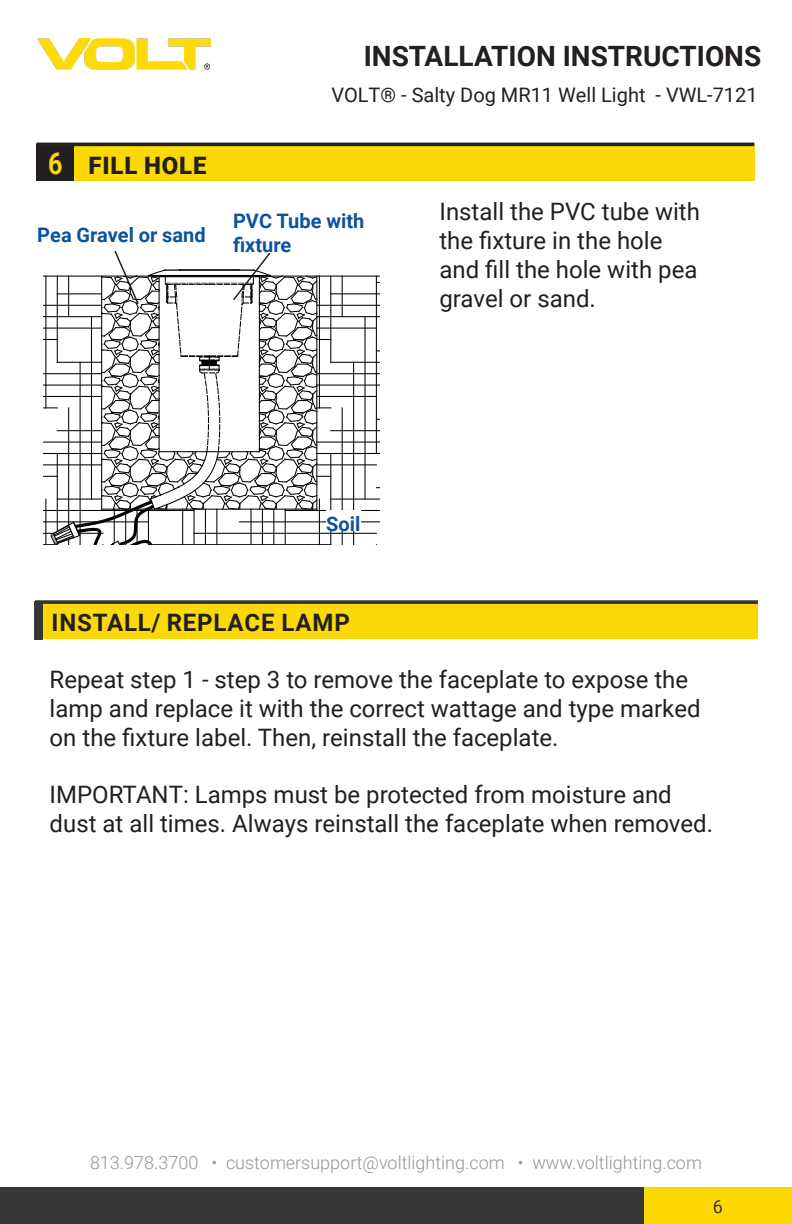
<style>
.page{position:relative;width:792px;height:1224px;background:#fff}
.page>*{position:absolute;margin:0;border:0;box-sizing:border-box;transform-origin:0 0}
.spec_numbers{font:700 30px "Roboto";color:#fad906;scale:.84 1}
.t1{font:700 28px "Roboto";color:#231f20}
.t2{font:24px/28.8px "Roboto";color:#231f20}
.Safety_Heading{font:700 24px "Roboto";letter-spacing:.035em;color:#231f20}
.t3{font:900 24px "Roboto";letter-spacing:.035em;color:#231f20}
.t4{font:700 20px/24px "Roboto";color:#0c539f}
.t5{font:20px "Roboto";color:#231f20}
.copyright{font:300 18px "Roboto";color:#939598}
.t6{font:18px "Roboto";color:#363636}
</style>
<div class="page">
<div style="left:43px;top:144px;width:711px;height:37px;background:#fad906"></div>
<div style="left:36px;top:144px;width:38px;height:37px;background:#231f20"></div>
<div style="left:36px;top:143px;width:718px;height:3px;border:2px solid #231f20"></div>
<img style="left:37px;top:39px;width:173px;height:30px">
<div style="left:0;top:1188px;width:644px;height:36px;background:#363636"></div>
<div style="left:644px;top:1188px;width:148px;height:36px;background:#fcd900"></div>
<hr style="left:331px;top:293px;width:49px;height:1px;background:#030303">
<hr style="left:317px;top:305px;width:63px;height:1px;background:#030303">
<hr style="left:317px;top:316px;width:63px;height:1px;background:#030303">
<hr style="left:317px;top:328px;width:59px;height:1px;background:#030303">
<hr style="left:331px;top:362px;width:49px;height:1px;background:#030303">
<hr style="left:317px;top:373px;width:63px;height:1px;background:#030303">
<hr style="left:317px;top:385px;width:63px;height:1px;background:#030303">
<hr style="left:317px;top:396px;width:59px;height:1px;background:#030303">
<hr style="left:331px;top:430px;width:49px;height:1px;background:#030303">
<hr style="left:317px;top:442px;width:63px;height:1px;background:#030303">
<hr style="left:317px;top:453px;width:63px;height:1px;background:#030303">
<hr style="left:317px;top:464px;width:59px;height:1px;background:#030303">
<hr style="left:331px;top:499px;width:49px;height:1px;background:#030303">
<hr style="left:285px;top:510px;width:95px;height:1px;background:#030303">
<hr style="left:240px;top:521px;width:140px;height:1px;background:#030303">
<hr style="left:194px;top:533px;width:182px;height:1px;background:#030303">
<hr style="left:342px;top:408px;width:1px;height:137px;background:#030303">
<hr style="left:342px;top:276px;width:1px;height:41px;background:#030303">
<hr style="left:353px;top:362px;width:1px;height:183px;background:#030303">
<hr style="left:364px;top:317px;width:2px;height:182px;background:#030303">
<hr style="left:376px;top:276px;width:1px;height:177px;background:#030303">
<hr style="left:43px;top:276px;width:337px;height:1px;background:#030303">
<svg style="left:43px;top:250px;width:288px;height:295px"></svg>
<div style="left:233px;top:207px;width:191px;height:45px;background:#fff"></div>
<div style="left:326px;top:510px;width:34px;height:21px;background:#fff"></div>
<div style="left:39px;top:602px;width:719px;height:37px;background:#fad906"></div>
<div style="left:34px;top:601px;width:9px;height:39px;background:#353534;border:2px solid #353534"></div>
<div style="left:35px;top:600px;width:723px;height:4px;border:2px solid #353534"></div>
<p class="t1" style="left:364px;top:36px;width:399px">INSTALLATION INSTRUCTIONS</p>
<p class="spec_numbers" style="left:48px;top:142px;width:19px">6</p>
<p class="t3" style="left:88px;top:148px;width:120px">FILL HOLE</p>
<p class="t4" style="left:37px;top:222px;width:170px">Pea Gravel or sand</p>
<p class="t5" style="left:331px;top:81px;width:428px">VOLT® - Salty Dog MR11 Well Light - VWL-7121</p>
<p class="t4" style="left:233px;top:209px;width:133px">PVC Tube with fixture</p>
<p class="t2" style="left:439px;top:196px;width:262px">Install the PVC tube with the fixture in the hole and fill the hole with pea gravel or sand.</p>
<p class="t4" style="left:326px;top:511px;width:36px">Soil</p>
<p class="Safety_Heading" style="left:52px;top:606px;width:300px">INSTALL/ REPLACE LAMP</p>
<p class="t2" style="left:50px;top:664px;width:653px">Repeat step 1 - step 3 to remove the faceplate to expose the lamp and replace it with the correct wattage and type marked on the fixture label. Then, reinstall the faceplate.</p>
<p class="t2" style="left:50px;top:779px;width:665px">IMPORTANT: Lamps must be protected from moisture and dust at all times. Always reinstall the faceplate when removed.</p>
<p class="copyright" style="left:90px;top:1150px;width:613px">813.978.3700 • customersupport@voltlighting.com • www.voltlighting.com</p>
<p class="t6" style="left:713px;top:1194px;width:12px">6</p>
</div>
